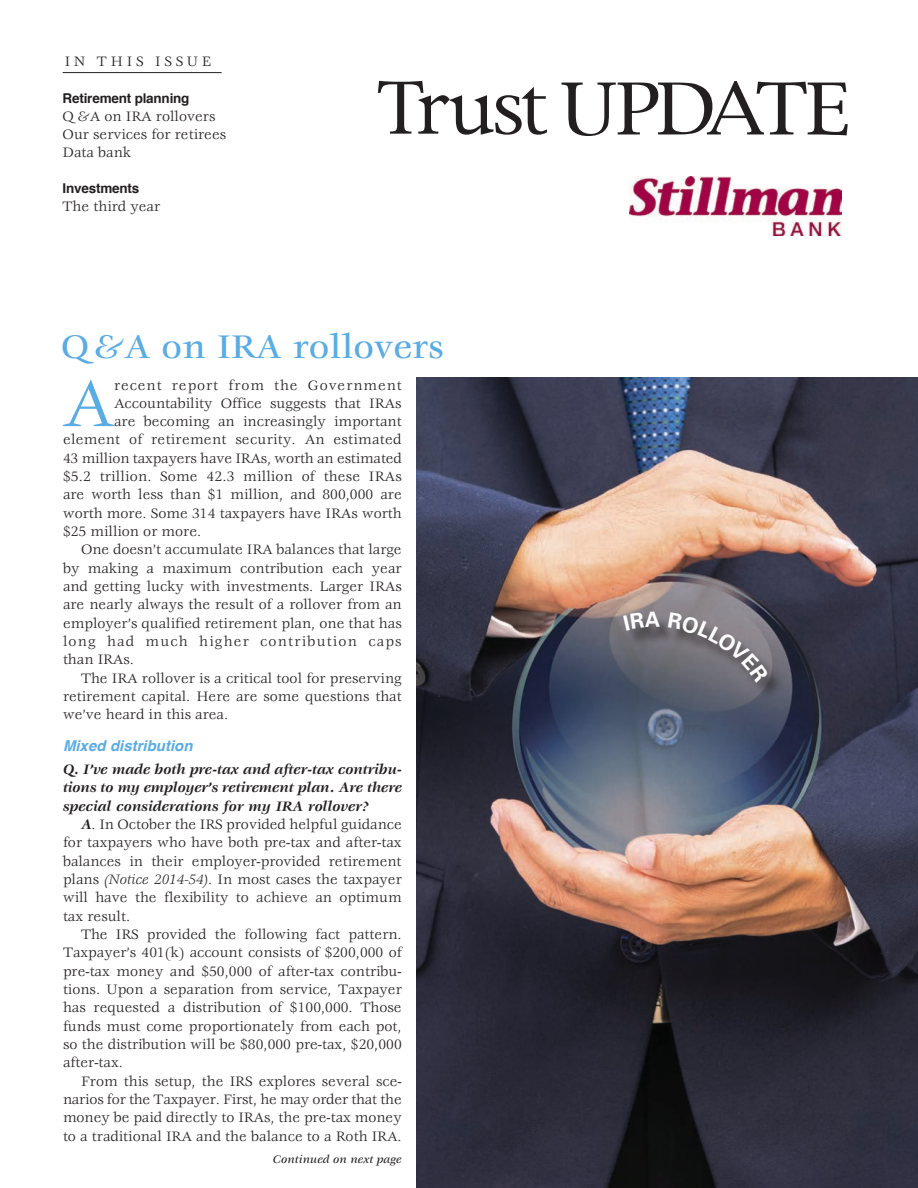
<style>
.page{position:relative;width:918px;height:1188px;background:#fff}
.page>*{position:absolute;margin:0;border:0;box-sizing:border-box;transform-origin:0 0}
.Body_no_indent{font:72.45px "Veljovic";color:#5aace5}
.Headline{font:500 36px "Veljovic";color:#5aace5}
.Body{font:15px/18.3px "Veljovic";color:#231f20;text-align:justify}
.Body_no_indent-2{font:15px "Veljovic";color:#231f20}
.Body_no_indent-3{font:italic 700 15px/18.3px "Veljovic";letter-spacing:.005em;color:#231f20;text-align:justify}
.Body_no_indent-4{font:15px "Veljovic";letter-spacing:.02em;color:#231f20}
.Body_no_indent-5{font:15px "Veljovic";letter-spacing:.06em;color:#231f20}
.Color_subhead{font:italic 700 15px "Helvetica";color:#5aace5}
.Body-2{font:15px "Veljovic";letter-spacing:.25em;color:#231f20}
.Body_no_indent-6{font:700 13.5px "Helvetica";letter-spacing:-.015em;color:#231f20}
.Body_no_indent-7{font:italic 500 12px "Veljovic";letter-spacing:.005em;color:#231f20}
.s1{font-weight:700;font-style:italic}
.s2{font-style:italic}
</style>
<div class="page">
<img style="left:417px;top:377px;width:501px;height:811px">
<hr style="left:63px;top:72px;width:159px;height:1px;background:#231f20">
<div style="left:626px;top:616px;width:157px;height:85px;background:#231f20;opacity:.75"></div>
<svg style="left:378px;top:81px;width:169px;height:54px"></svg>
<svg style="left:562px;top:81px;width:286px;height:55px"></svg>
<img style="left:629px;top:176px;width:212px;height:59px">
<svg style="left:623px;top:612px;width:37px;height:18px"></svg>
<svg style="left:668px;top:613px;width:101px;height:70px;background:#767279"></svg>
<p class="Body-2" style="left:65px;top:53px;width:148px">IN THIS ISSUE</p>
<p class="Body_no_indent-6" style="left:63px;top:88px;width:128px">Retirement planning</p>
<p class="Body_no_indent-2" style="left:63px;top:109px;width:154px">Q &amp;A on IRA rollovers</p>
<p class="Body_no_indent-2" style="left:63px;top:127px;width:165px">Our services for retirees</p>
<p class="Body_no_indent-2" style="left:63px;top:145px;width:70px">Data bank</p>
<p class="Body_no_indent-6" style="left:63px;top:178px;width:78px">Investments</p>
<p class="Body_no_indent-2" style="left:63px;top:199px;width:99px">The third year</p>
<p class="Headline" style="left:61px;top:328px;width:384px">Q &amp;A on IRA rollovers</p>
<p class="Body_no_indent" style="left:63px;top:364px;width:53px">A</p>
<p class="Body_no_indent-5" style="left:114px;top:377px;width:289px">recent report from the Government</p>
<p class="Body_no_indent-2" style="left:114px;top:395px;width:289px">Accountability Office suggests that IRAs</p>
<p class="Body_no_indent-2" style="left:114px;top:413px;width:289px">are becoming an increasingly important</p>
<p class="Body_no_indent-4" style="left:63px;top:432px;width:340px">element of retirement security. An estimated</p>
<p class="Body_no_indent-2" style="left:63px;top:450px;width:340px">43 million taxpayers have IRAs, worth an estimated</p>
<p class="Body_no_indent-2" style="left:63px;top:468px;width:340px">$5.2 trillion. Some 42.3 million of these IRAs</p>
<p class="Body_no_indent-2" style="left:63px;top:487px;width:340px">are worth less than $1 million, and 800,000 are</p>
<p class="Body_no_indent-2" style="left:63px;top:505px;width:340px">worth more. Some 314 taxpayers have IRAs worth</p>
<p class="Body_no_indent-2" style="left:63px;top:523px;width:140px">$25 million or more.</p>
<p class="Body" style="left:63px;top:541px;width:340px;text-indent:18px">One doesn’t accumulate IRA balances that large by making a maximum contribution each year and getting lucky with investments. Larger IRAs are nearly always the result of a rollover from an employer’s qualified retirement plan, one that has long had much higher contribution caps than IRAs.</p>
<p class="Body" style="left:63px;top:670px;width:340px;text-indent:18px">The IRA rollover is a critical tool for preserving retirement capital. Here are some questions that we’ve heard in this area.</p>
<p class="Color_subhead" style="left:63px;top:734px;width:131px">Mixed distribution</p>
<p class="Body_no_indent-3" style="left:63px;top:761px;width:340px">Q. I’ve made both pre-tax and after-tax contribu&shy;tions to my employer’s retirement plan. Are there special considerations for my IRA rollover?</p>
<p class="Body" style="left:63px;top:816px;width:340px;text-indent:18px"><span class="s1">A</span>. In October the IRS provided helpful guidance for taxpayers who have both pre-tax and after-tax balances in their employer-provided retirement plans <span class="s2">(Notice 2014-54)</span>. In most cases the taxpayer will have the flexibility to achieve an optimum tax result.</p>
<p class="Body" style="left:63px;top:926px;width:340px;text-indent:18px">The IRS provided the following fact pattern.<br>Taxpayer’s 401(k) account consists of $200,000 of pre-tax money and $50,000 of after-tax contribu&shy;tions. Upon a separation from service, Taxpayer has requested a distribution of $100,000. Those funds must come proportionately from each pot, so the distribution will be $80,000 pre-tax, $20,000 after-tax.</p>
<p class="Body" style="left:63px;top:1073px;width:340px;text-indent:18px">From this setup, the IRS explores several sce&shy;narios for the Taxpayer. First, he may order that the money be paid directly to IRAs, the pre-tax money to a traditional IRA and the balance to a Roth IRA.</p>
<p class="Body_no_indent-7" style="left:273px;top:1152px;width:130px">Continued on next page</p>
</div>
